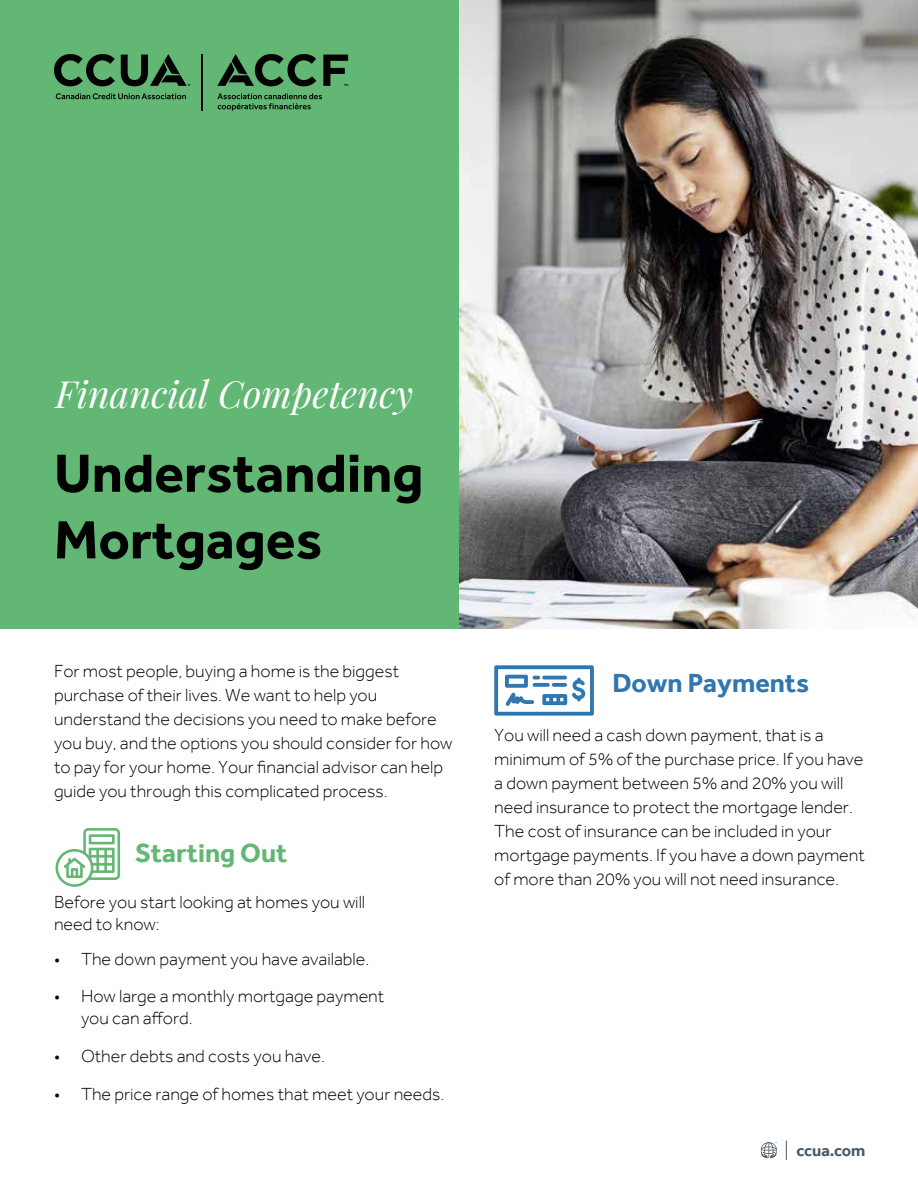
<style>
.page{position:relative;width:918px;height:1188px;background:#fff}
.page>*{position:absolute;margin:0;border:0;box-sizing:border-box;transform-origin:0 0}
.t1{font:700 55.5px/66.6px "Effra";color:#000}
.t2{font:italic 37.5px "Playfair Display";color:#fff}
.t3{font:700 27px "Effra";color:#3076af}
.t4{font:700 27px "Effra";color:#61b773}
.t5{font:300 18px/24px "Effra";color:#000}
.t6{font:700 16.5px "Effra";letter-spacing:-.005em;color:#495965}
</style>
<div class="page">
<div style="left:0;top:0;width:459px;height:629px;background:#61b773"></div>
<hr style="left:202px;top:55px;width:1px;height:56px;background:#000">
<svg style="left:56px;top:93px;width:130px;height:6px"></svg>
<svg style="left:54px;top:54px;width:61px;height:32px"></svg>
<svg style="left:121px;top:54px;width:69px;height:32px"></svg>
<svg style="left:217px;top:93px;width:105px;height:18px"></svg>
<svg style="left:217px;top:54px;width:99px;height:32px"></svg>
<svg style="left:323px;top:55px;width:25px;height:31px"></svg>
<img style="left:459px;top:0;width:459px;height:629px">
<svg style="left:56px;top:828px;width:64px;height:59px"></svg>
<svg style="left:494px;top:665px;width:100px;height:51px"></svg>
<hr style="left:556px;top:694px;width:4px;height:10px;background:#3076af;border-radius:2px">
<hr style="left:549px;top:694px;width:4px;height:10px;background:#3076af;border-radius:2px">
<svg style="left:761px;top:1142px;width:16px;height:16px"></svg>
<svg style="left:786px;top:1140px;width:1px;height:20px"></svg>
<h2 class="t2" style="left:56px;top:365px;width:359px">Financial Competency</h2>
<h1 class="t1" style="left:54px;top:439px;width:371px">Understanding<br>Mortgages</h1>
<p class="t5" style="left:54px;top:659px;width:400px">For most people, buying a home is the biggest purchase of their lives. We want to help you understand the decisions you need to make before you buy, and the options you should consider for how to pay for your home. Your financial advisor can help guide you through this complicated process.</p>
<h3 class="t4" style="left:135px;top:837px;width:154px">Starting Out</h3>
<p class="t5" style="left:54px;top:891px;width:313px;line-height:21.6px">Before you start looking at homes you will need to know:</p>
<p class="t5" style="left:54px;top:946px;width:317px">• The down payment you have available.</p>
<p class="t5" style="left:81px;top:985px;width:305px;line-height:21.6px;text-indent:-27px">• How large a monthly mortgage payment you can afford.</p>
<p class="t5" style="left:54px;top:1044px;width:273px">• Other debts and costs you have.</p>
<p class="t5" style="left:54px;top:1081px;width:392px">• The price range of homes that meet your needs.</p>
<h3 class="t3" style="left:612px;top:666px;width:198px">Down Payments</h3>
<p class="t5" style="left:494px;top:722px;width:372px">You will need a cash down payment, that is a minimum of 5% of the purchase price. If you have a down payment between 5% and 20% you will need insurance to protect the mortgage lender.<br>The cost of insurance can be included in your mortgage payments. If you have a down payment of more than 20% you will not need insurance.</p>
<p class="t6" style="left:797px;top:1140px;width:70px">ccua.com</p>
</div>
